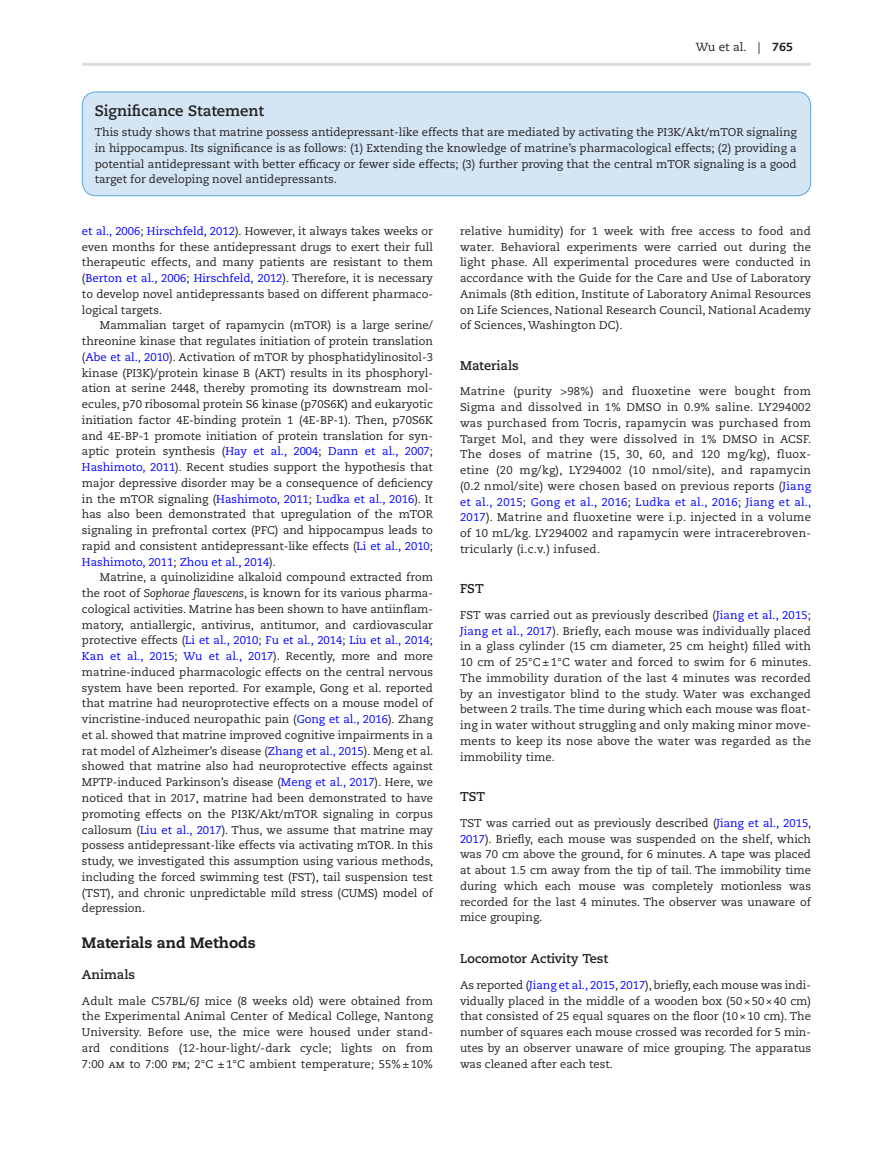
<style>
.page{position:relative;width:893px;height:1174px;background:#fff}
.page>*{position:absolute;margin:0;border:0;box-sizing:border-box;transform-origin:0 0}
.t1{font:700 15px "Caecilia LT Std";color:#231f20}
.t2{font:800 15px "Caecilia LT Std";color:#231f20}
.t3{font:700 12.75px "Caecilia LT Std";color:#231f20}
.t4{font:11.7px "Caecilia LT Std";color:#231f20}
.t5{font:11.25px/15.8px "Caecilia LT Std";color:#231f20;text-align:justify}
.s1{font-weight:800}
.s2{color:#00f}
.s3{font-style:italic}
.s4{font-family:"Gandhari Unicode"}
</style>
<div class="page">
<hr style="left:82px;top:63px;width:729px;height:3px;background:#dcdddf">
<div style="left:82px;top:92px;width:729px;height:104px;background:#d4e5f5;border-radius:14px"></div>
<div style="left:82px;top:91px;width:729px;height:105px;border:1px solid #5ba8dc;border-radius:14px"></div>
<p class="t4" style="left:696px;top:40px;width:99px">Wu et al. | <span class="s1">765</span></p>
<h1 class="t1" style="left:95px;top:102px;width:171px">Significance Statement</h1>
<p class="t5" style="left:95px;top:124px;width:704px">This study shows that matrine possess antidepressant-like effects that are mediated by activating the PI3K/Akt/mTOR signaling in hippocampus. Its significance is as follows: (1) Extending the knowledge of matrine’s pharmacological effects; (2) providing a potential antidepressant with better efficacy or fewer side effects; (3) further proving that the central mTOR signaling is a good target for developing novel antidepressants.</p>
<p class="t5" style="left:82px;top:223px;width:353px"><span class="s2">et al., 2006</span>; <span class="s2">Hirschfeld, 2012</span>). However, it always takes weeks or even months for these antidepressant drugs to exert their full therapeutic effects, and many patients are resistant to them (<span class="s2">Berton et al., 2006</span>; <span class="s2">Hirschfeld, 2012</span>). Therefore, it is necessary to develop novel antidepressants based on different pharmaco&shy;logical targets.</p>
<p class="t5" style="left:82px;top:318px;width:353px;text-indent:18px">Mammalian target of rapamycin (mTOR) is a large serine/ threonine kinase that regulates initiation of protein translation (<span class="s2">Abe et al., 2010</span>). Activation of mTOR by phosphatidylinositol-3 kinase (PI3K)/protein kinase B (AKT) results in its phosphoryl&shy;ation at serine 2448, thereby promoting its downstream mol&shy;ecules, p70 ribosomal protein S6 kinase (p70S6K) and eukaryotic initiation factor 4E-binding protein 1 (4E-BP-1). Then, p70S6K and 4E-BP-1 promote initiation of protein translation for syn&shy;aptic protein synthesis (<span class="s2">Hay et al., 2004</span>; <span class="s2">Dann et al., 2007</span>; <span class="s2">Hashimoto, 2011</span>). Recent studies support the hypothesis that major depressive disorder may be a consequence of deficiency in the mTOR signaling (<span class="s2">Hashimoto, 2011</span>; <span class="s2">Ludka et al., 2016</span>). It has also been demonstrated that upregulation of the mTOR signaling in prefrontal cortex (PFC) and hippocampus leads to rapid and consistent antidepressant-like effects (<span class="s2">Li et al., 2010</span>; <span class="s2">Hashimoto, 2011</span>; <span class="s2">Zhou et al., 2014</span>).</p>
<p class="t5" style="left:82px;top:570px;width:353px;text-indent:18px">Matrine, a quinolizidine alkaloid compound extracted from the root of <span class="s3">Sophorae flavescens</span>, is known for its various pharma&shy;cological activities. Matrine has been shown to have antiinflam&shy;matory, antiallergic, antivirus, antitumor, and cardiovascular protective effects (<span class="s2">Li et al., 2010</span>; <span class="s2">Fu et al., 2014</span>; <span class="s2">Liu et al., 2014</span>; <span class="s2">Kan et al., 2015</span>; <span class="s2">Wu et al., 2017</span>). Recently, more and more matrine-induced pharmacologic effects on the central nervous system have been reported. For example, Gong et al. reported that matrine had neuroprotective effects on a mouse model of vincristine-induced neuropathic pain (<span class="s2">Gong et al., 2016</span>). Zhang et al. showed that matrine improved cognitive impairments in a rat model of Alzheimer’s disease (<span class="s2">Zhang et al., 2015</span>). Meng et al. showed that matrine also had neuroprotective effects against MPTP-induced Parkinson’s disease (<span class="s2">Meng et al., 2017</span>). Here, we noticed that in 2017, matrine had been demonstrated to have promoting effects on the PI3K/Akt/mTOR signaling in corpus callosum (<span class="s2">Liu et al., 2017</span>). Thus, we assume that matrine may possess antidepressant-like effects via activating mTOR. In this study, we investigated this assumption using various methods, including the forced swimming test (FST), tail suspension test (TST), and chronic unpredictable mild stress (CUMS) model of depression.</p>
<h1 class="t2" style="left:82px;top:933px;width:176px">Materials and Methods</h1>
<p class="t3" style="left:82px;top:967px;width:55px">Animals</p>
<p class="t5" style="left:82px;top:993px;width:353px">Adult male C57BL/6J mice (8 weeks old) were obtained from the Experimental Animal Center of Medical College, Nantong University. Before use, the mice were housed under stand&shy;ard conditions (12-hour-light/-dark cycle; lights on from 7:00 am to 7:00 pm; 2°C ±1°C ambient temperature; 55% ±10%</p>
<p class="t5" style="left:460px;top:223px;width:353px">relative humidity) for 1 week with free access to food and water. Behavioral experiments were carried out during the light phase. All experimental procedures were conducted in accordance with the Guide for the Care and Use of Laboratory Animals (8th edition, Institute of Laboratory Animal Resources on Life Sciences, National Research Council, National Academy of Sciences, Washington DC).</p>
<p class="t3" style="left:460px;top:358px;width:60px">Materials</p>
<p class="t5" style="left:460px;top:384px;width:353px">Matrine (purity &gt;98%) and fluoxetine were bought from Sigma and dissolved in 1% DMSO in 0.9% saline. LY294002 was purchased from Tocris, rapamycin was purchased from Target Mol, and they were dissolved in 1% DMSO in ACSF.<br>The doses of matrine (15, 30, 60, and 120 mg/kg), fluox&shy;etine (20 mg/kg), LY294002 (10 nmol/site), and rapamycin (0.2 nmol/site) were chosen based on previous reports (<span class="s2">Jiang et al., 2015</span>; <span class="s2">Gong et al., 2016</span>; <span class="s2">Ludka et al., 2016</span>; <span class="s2">Jiang et al., 2017</span>). Matrine and fluoxetine were i.p. injected in a volume of 10 mL/kg. LY294002 and rapamycin were intracerebroven&shy;tricularly (i.c.v.) infused.</p>
<p class="t3" style="left:460px;top:581px;width:25px">FST</p>
<p class="t5" style="left:460px;top:607px;width:353px">FST was carried out as previously described (<span class="s2">Jiang et al., 2015</span>; <span class="s2">Jiang et al., 2017</span>). Briefly, each mouse was individually placed in a glass cylinder (15 cm diameter, 25 cm height) filled with 10 cm of 25°C± 1°C water and forced to swim for 6 minutes.<br>The immobility duration of the last 4 minutes was recorded by an investigator blind to the study. Water was exchanged between 2 trails. The time during which each mouse was float&shy;ing in water without struggling and only making minor move&shy;ments to keep its nose above the water was regarded as the immobility time.</p>
<p class="t3" style="left:460px;top:789px;width:27px">TST</p>
<p class="t5" style="left:460px;top:815px;width:353px">TST was carried out as previously described (<span class="s2">Jiang et al., 2015</span>, <span class="s2">2017</span>). Briefly, each mouse was suspended on the shelf, which was 70 cm above the ground, for 6 minutes. A tape was placed at about 1.5 cm away from the tip of tail. The immobility time during which each mouse was completely motionless was recorded for the last 4 minutes. The observer was unaware of mice grouping.</p>
<p class="t3" style="left:460px;top:951px;width:150px">Locomotor Activity Test</p>
<p class="t5" style="left:460px;top:977px;width:353px">As reported (<span class="s2">Jiang et al., 2015</span>, <span class="s2">2017</span>), briefly, each mouse was indi&shy;vidually placed in the middle of a wooden box (50<span class="s4">×</span>50<span class="s4">×</span>40 cm) that consisted of 25 equal squares on the floor (10<span class="s4">×</span>10 cm). The number of squares each mouse crossed was recorded for 5 min&shy;utes by an observer unaware of mice grouping. The apparatus was cleaned after each test.</p>
</div>
